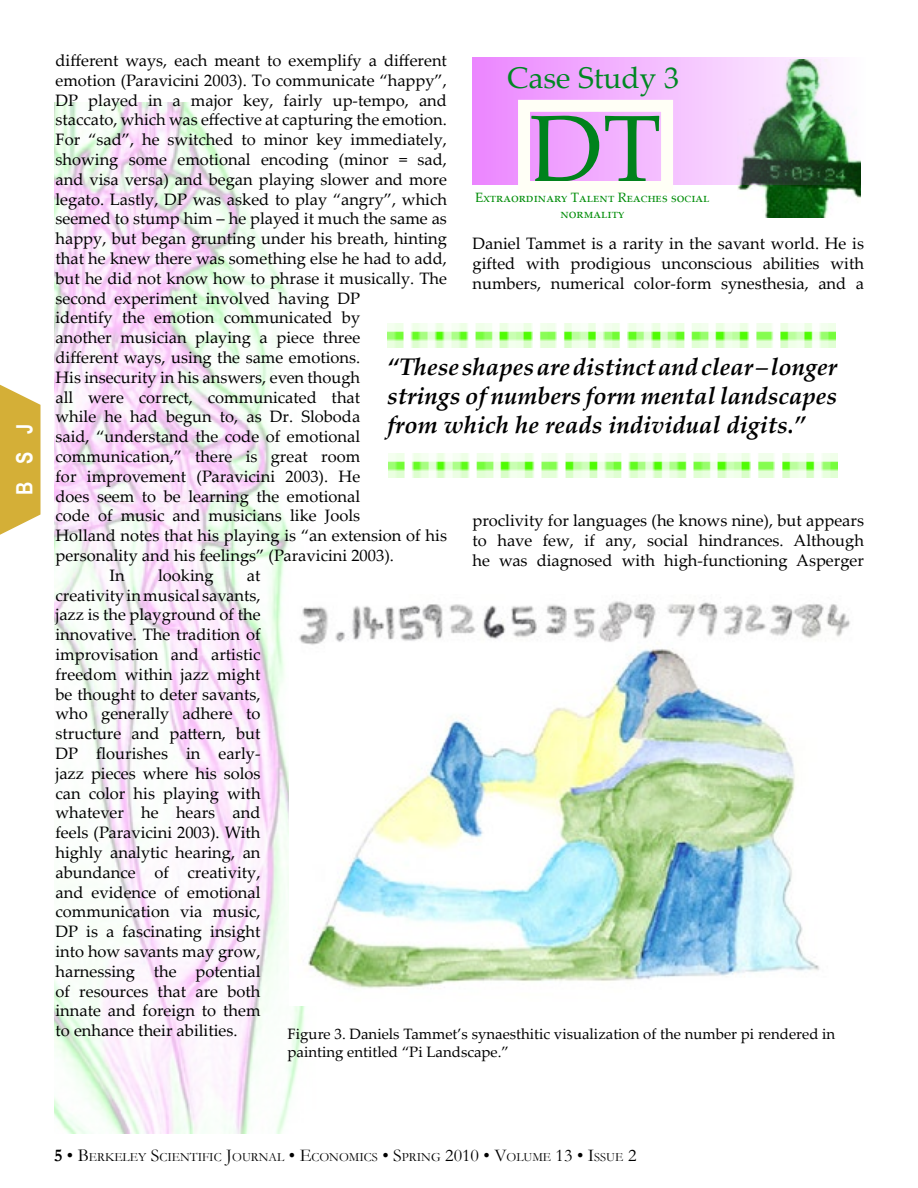
<style>
.page{position:relative;width:918px;height:1188px;background:#fff}
.page>*{position:absolute;margin:0;border:0;box-sizing:border-box;transform-origin:0 0}
.t1{font:94.5px "Palatino Linotype";color:#00821c}
.t2{font:30px "Palatino Linotype";color:#008723}
.t3{font:italic 700 24px/28.8px "Palatino Linotype";color:#000;text-align:justify}
.t4{font:700 22.5px "Arial Narrow";color:#fffffe}
.t5{font:16.5px/19.8px "Palatino Linotype";color:#000;text-align:justify}
.t6{font:15px/18px "Palatino Linotype";color:#000}
.t7{font:13.5px "Palatino Linotype";color:#008d08}
.t8{font:12.6px "Garamond";color:#000}
.s1{font-weight:700;font-size:18px}
.s2{font-size:18px}
</style>
<div class="page">
<svg style="left:0;top:384px;width:40px;height:151px"></svg>
<img style="left:54px;top:102px;width:251px;height:1032px">
<img style="left:738px;top:184px;width:123px;height:33px">
<svg style="left:472px;top:57px;width:389px;height:127px"></svg>
<img style="left:290px;top:594px;width:560px;height:411px">
<img style="left:387px;top:324px;width:449px;height:24px">
<img style="left:389px;top:454px;width:448px;height:24px">
<h3 class="t4" style="left:8px;top:495px;width:73px;rotate:-90deg">BSJ</h3>
<p class="t5" style="left:56px;top:50px;width:393px">different ways, each meant to exemplify a different</p>
<p class="t5" style="left:56px;top:70px;width:393px">emotion (Paravicini 2003). To communicate “happy”,</p>
<p class="t5" style="left:56px;top:90px;width:393px">DP played in a major key, fairly up-tempo, and</p>
<p class="t5" style="left:56px;top:109px;width:393px">staccato, which was effective at capturing the emotion.</p>
<p class="t5" style="left:56px;top:129px;width:393px">For “sad”, he switched to minor key immediately,</p>
<p class="t5" style="left:56px;top:149px;width:393px">showing some emotional encoding (minor = sad,</p>
<p class="t5" style="left:56px;top:169px;width:393px">and visa versa) and began playing slower and more</p>
<p class="t5" style="left:56px;top:189px;width:393px">legato. Lastly, DP was asked to play “angry”, which</p>
<p class="t5" style="left:56px;top:208px;width:393px">seemed to stump him – he played it much the same as</p>
<p class="t5" style="left:56px;top:228px;width:393px">happy, but began grunting under his breath, hinting</p>
<p class="t5" style="left:56px;top:248px;width:393px">that he knew there was something else he had to add,</p>
<p class="t5" style="left:56px;top:268px;width:393px">but he did not know how to phrase it musically. The</p>
<p class="t5" style="left:56px;top:288px;width:306px">second experiment involved having DP</p>
<p class="t5" style="left:56px;top:307px;width:306px">identify the emotion communicated by</p>
<p class="t5" style="left:56px;top:327px;width:306px">another musician playing a piece three</p>
<p class="t5" style="left:56px;top:347px;width:306px">different ways, using the same emotions.</p>
<p class="t5" style="left:56px;top:367px;width:306px">His insecurity in his answers, even though</p>
<p class="t5" style="left:56px;top:387px;width:306px">all were correct, communicated that</p>
<p class="t5" style="left:56px;top:406px;width:306px">while he had begun to, as Dr. Sloboda</p>
<p class="t5" style="left:56px;top:426px;width:306px">said, “understand the code of emotional</p>
<p class="t5" style="left:56px;top:446px;width:306px">communication,” there is great room</p>
<p class="t5" style="left:56px;top:466px;width:306px">for improvement (Paravicini 2003). He</p>
<p class="t5" style="left:56px;top:486px;width:306px">does seem to be learning the emotional</p>
<p class="t5" style="left:56px;top:505px;width:306px">code of music and musicians like Jools</p>
<p class="t5" style="left:56px;top:525px;width:393px">Holland notes that his playing is “an extension of his</p>
<p class="t5" style="left:56px;top:545px;width:340px">personality and his feelings” (Paravicini 2003).</p>
<p class="t5" style="left:110px;top:565px;width:17px">In</p>
<p class="t5" style="left:158px;top:565px;width:57px">looking</p>
<h2 class="t2" style="left:507px;top:57px;width:173px">Case Study 3</h2>
<h1 class="t1" style="left:530px;top:82px;width:133px">DT</h1>
<p class="t7" style="left:560px;top:204px;width:66px">normality</p>
<p class="t7" style="left:475px;top:188px;width:236px">Extraordinary Talent Reaches social</p>
<p class="t5" style="left:473px;top:233px;width:393px">Daniel Tammet is a rarity in the savant world. He is gifted with prodigious unconscious abilities with numbers, numerical color-form synesthesia, and a</p>
<h3 class="t3" style="left:387px;top:352px;width:451px">“These shapes are distinct and clear – longer strings of numbers form mental landscapes from which he reads individual digits.”</h3>
<p class="t5" style="left:473px;top:510px;width:393px">proclivity for languages (he knows nine), but appears to have few, if any, social hindrances. Although he was diagnosed with high-functioning Asperger</p>
<p class="t5" style="left:56px;top:565px;width:207px;text-indent:191px">at creativity in musical savants, jazz is the playground of the innovative. The tradition of improvisation and artistic freedom within jazz might be thought to deter savants, who generally adhere to structure and pattern, but DP flourishes in early&shy;jazz pieces where his solos can color his playing with whatever he hears and feels (Paravicini 2003). With highly analytic hearing, an abundance of creativity, and evidence of emotional communication via music, DP is a fascinating insight into how savants may grow, harnessing the potential of resources that are both innate and foreign to them to enhance their abilities.</p>
<p class="t6" style="left:288px;top:1024px;width:549px">Figure 3. Daniels Tammet’s synaesthitic visualization of the number pi rendered in painting entitled “Pi Landscape.”</p>
<p class="t8" style="left:54px;top:1149px;width:584px"><span class="s1">5</span> <span class="s2">• B</span>ERKELEY <span class="s2">S</span>CIENTIFIC <span class="s2">J</span>OURNAL <span class="s2">• E</span>CONOMICS <span class="s2">• S</span>PRING <span class="s2">2010 • V</span>OLUME <span class="s2">13 • I</span>SSUE <span class="s2">2</span></p>
</div>
